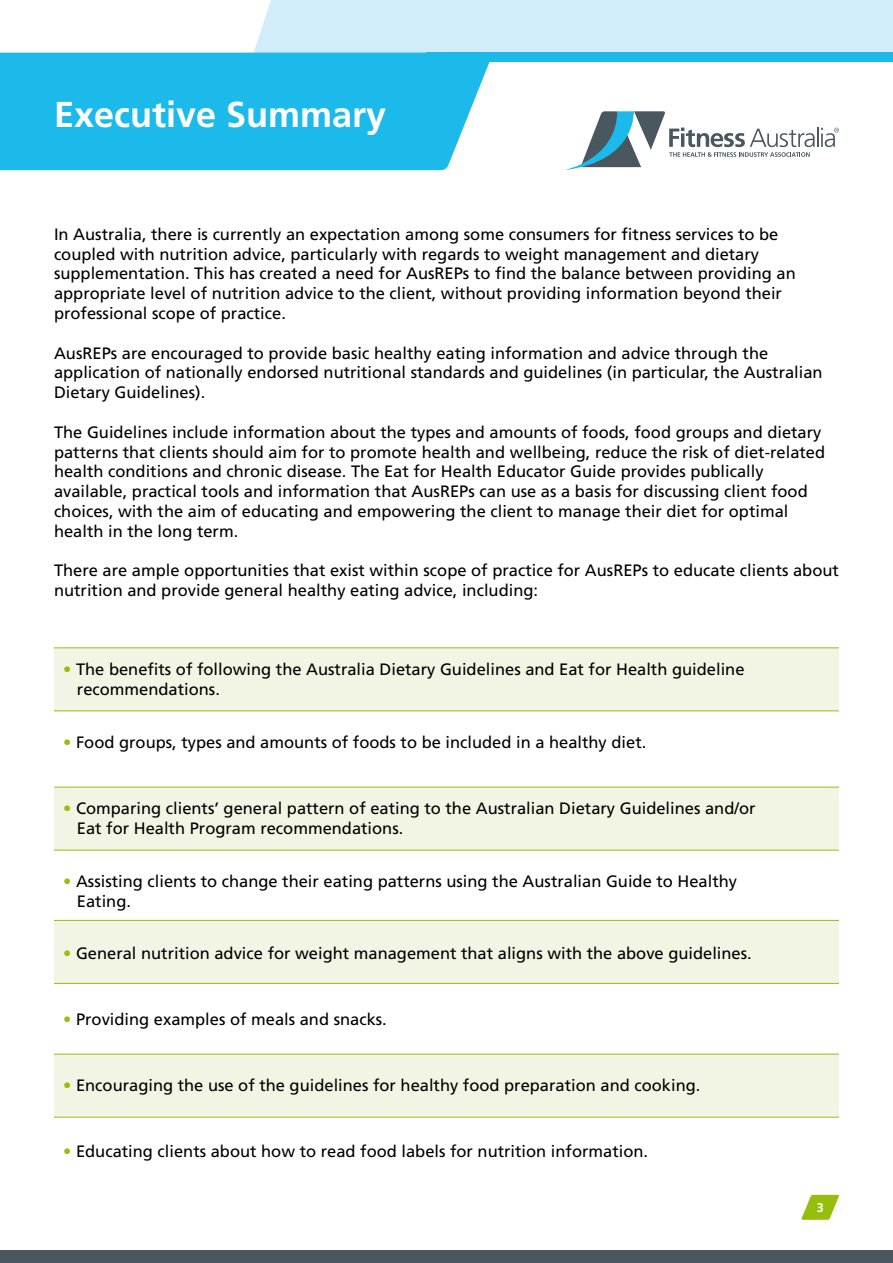
<style>
.page{position:relative;width:893px;height:1263px;background:#fff}
.page>*{position:absolute;margin:0;border:0;box-sizing:border-box;transform-origin:0 0}
.t1{font:700 36px "Frutiger LT Std";color:#fff}
.t2{font:16.5px/19.8px "Frutiger LT Std";color:#000}
.t3{font:700 12.6px "Frutiger LT Std";color:#fff}
.s1{color:#97bf0d}
</style>
<div class="page">
<div style="left:54px;top:1054px;width:785px;height:63px;background:#f2f5e3"></div>
<hr style="left:54px;top:1054px;width:785px;height:1px;background:#96bf0d">
<hr style="left:54px;top:1117px;width:785px;height:1px;background:#96bf0d">
<div style="left:54px;top:920px;width:785px;height:63px;background:#f2f5e3"></div>
<hr style="left:54px;top:920px;width:785px;height:1px;background:#96bf0d">
<hr style="left:54px;top:983px;width:785px;height:1px;background:#96bf0d">
<div style="left:54px;top:787px;width:785px;height:63px;background:#f2f5e3"></div>
<hr style="left:54px;top:787px;width:785px;height:1px;background:#96bf0d">
<hr style="left:54px;top:850px;width:785px;height:1px;background:#96bf0d">
<div style="left:54px;top:648px;width:785px;height:63px;background:#f2f5e3"></div>
<hr style="left:54px;top:648px;width:785px;height:1px;background:#96bf0d">
<hr style="left:54px;top:711px;width:785px;height:1px;background:#96bf0d">
<div style="left:251px;top:0;width:642px;height:53px;background:#d1edfa"></div>
<div style="left:0;top:53px;width:490px;height:117px;background:#1cbaeb"></div>
<div style="left:426px;top:53px;width:467px;height:9px;background:#1cbaeb"></div>
<hr style="left:817px;top:127px;width:2px;height:20px;background:#4a575e">
<svg style="left:565px;top:111px;width:250px;height:59px"></svg>
<svg style="left:821px;top:128px;width:18px;height:19px"></svg>
<svg style="left:801px;top:1195px;width:38px;height:25px"></svg>
<div style="left:0;top:1251px;width:893px;height:12px;background:#4a575e"></div>
<h1 class="t1" style="left:54px;top:94px;width:334px">Executive Summary</h1>
<p class="t2" style="left:54px;top:224px;width:743px">In Australia, there is currently an expectation among some consumers for fitness services to be coupled with nutrition advice, particularly with regards to weight management and dietary supplementation. This has created a need for AusREPs to find the balance between providing an appropriate level of nutrition advice to the client, without providing information beyond their professional scope of practice.</p>
<p class="t2" style="left:54px;top:343px;width:770px">AusREPs are encouraged to provide basic healthy eating information and advice through the application of nationally endorsed nutritional standards and guidelines (in particular, the Australian<br>Dietary Guidelines).</p>
<p class="t2" style="left:54px;top:422px;width:773px">The Guidelines include information about the types and amounts of foods, food groups and dietary patterns that clients should aim for to promote health and wellbeing, reduce the risk of diet-related health conditions and chronic disease. The Eat for Health Educator Guide provides publically available, practical tools and information that AusREPs can use as a basis for discussing client food choices, with the aim of educating and empowering the client to manage their diet for optimal health in the long term.</p>
<p class="t2" style="left:54px;top:561px;width:786px">There are ample opportunities that exist within scope of practice for AusREPs to educate clients about nutrition and provide general healthy eating advice, including:</p>
<p class="t2" style="left:77px;top:660px;width:669px;text-indent:-14px"><span class="s1">•</span> The benefits of following the Australia Dietary Guidelines and Eat for Health guideline recommendations.</p>
<p class="t2" style="left:63px;top:732px;width:585px"><span class="s1">•</span> Food groups, types and amounts of foods to be included in a healthy diet.</p>
<p class="t2" style="left:77px;top:798px;width:680px;text-indent:-14px"><span class="s1">•</span> Comparing clients’ general pattern of eating to the Australian Dietary Guidelines and/or<br>Eat for Health Program recommendations.</p>
<p class="t2" style="left:77px;top:871px;width:662px;text-indent:-14px"><span class="s1">•</span> Assisting clients to change their eating patterns using the Australian Guide to Healthy<br>Eating.</p>
<p class="t2" style="left:63px;top:944px;width:690px"><span class="s1">•</span> General nutrition advice for weight management that aligns with the above guidelines.</p>
<p class="t2" style="left:63px;top:1010px;width:325px"><span class="s1">•</span> Providing examples of meals and snacks.</p>
<p class="t2" style="left:63px;top:1076px;width:639px"><span class="s1">•</span> Encouraging the use of the guidelines for healthy food preparation and cooking.</p>
<p class="t2" style="left:63px;top:1142px;width:586px"><span class="s1">•</span> Educating clients about how to read food labels for nutrition information.</p>
<p class="t3" style="left:817px;top:1200px;width:9px">3</p>
</div>
